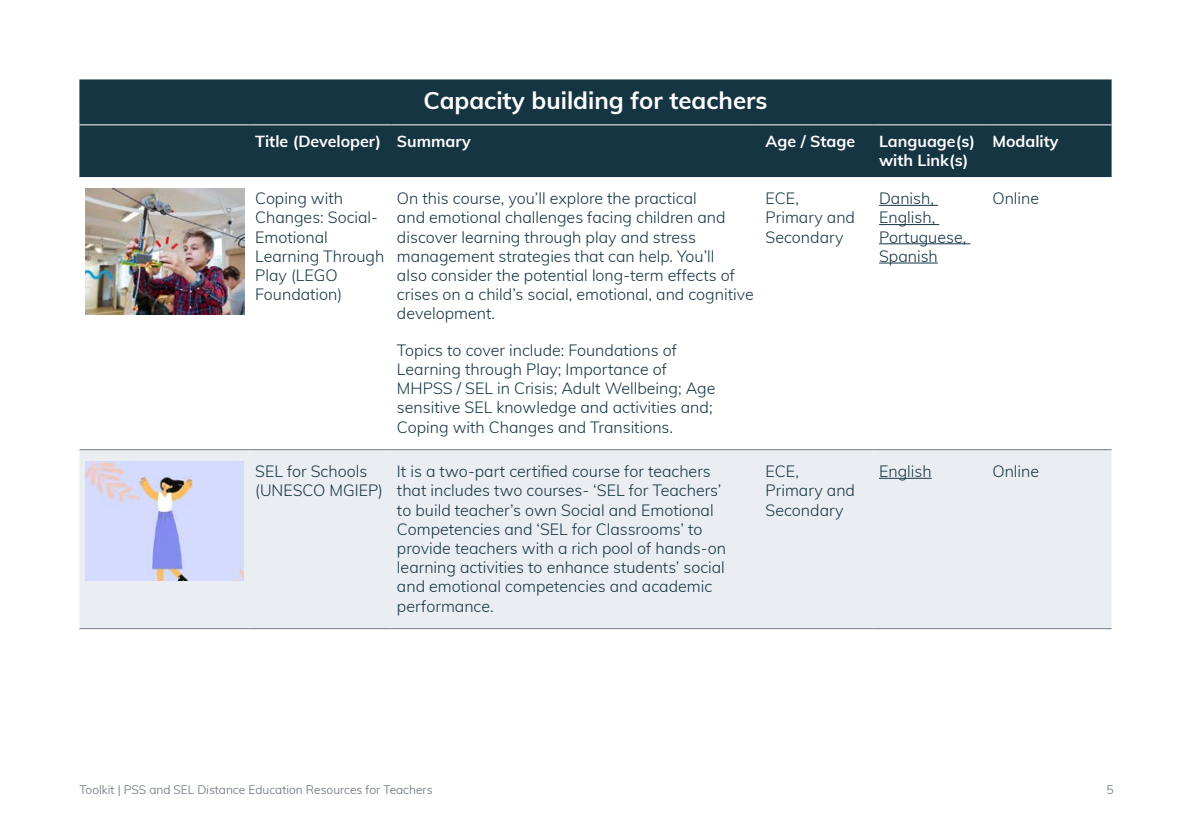
<style>
.page{position:relative;width:1191px;height:840px;background:#fff}
.page>*{position:absolute;margin:0;border:0;box-sizing:border-box;transform-origin:0 0}
.INEE_TITLE_LVL_1{font:700 24px "Muli";color:#fff}
.INEE_TABLE_PARAGRAPH{font:300 16px/19.2px "Muli";color:#163543}
.INEE_Paragraph{font:700 16px/19.2px "Muli";color:#fff}
.INEE_TABLE_HEADER{font:700 16px "Muli";color:#fff}
.t1{font:300 12px "Muli";color:#616b77}
</style>
<div class="page">
<div style="left:79px;top:79px;width:1032px;height:98px;background:#163543"></div>
<svg style="left:79px;top:177px;width:1032px;height:138px"></svg>
<div style="left:79px;top:450px;width:1032px;height:177px;background:#eaeef3"></div>
<hr style="left:79px;top:449px;width:170px;height:1px;background:#757d88">
<hr style="left:249px;top:449px;width:142px;height:1px;background:#757d88">
<hr style="left:391px;top:449px;width:369px;height:1px;background:#757d88">
<hr style="left:760px;top:449px;width:113px;height:1px;background:#757d88">
<hr style="left:873px;top:449px;width:113px;height:1px;background:#757d88">
<hr style="left:986px;top:449px;width:125px;height:1px;background:#757d88">
<hr style="left:79px;top:627px;width:170px;height:1px;background:#757d88">
<hr style="left:249px;top:627px;width:142px;height:1px;background:#757d88">
<hr style="left:391px;top:627px;width:369px;height:1px;background:#757d88">
<hr style="left:760px;top:627px;width:113px;height:1px;background:#757d88">
<hr style="left:873px;top:627px;width:113px;height:1px;background:#757d88">
<hr style="left:986px;top:627px;width:125px;height:1px;background:#757d88">
<hr style="left:79px;top:124px;width:170px;height:1px;background:#fff">
<hr style="left:249px;top:124px;width:142px;height:1px;background:#fff">
<hr style="left:391px;top:124px;width:369px;height:1px;background:#fff">
<hr style="left:760px;top:124px;width:113px;height:1px;background:#fff">
<hr style="left:873px;top:124px;width:113px;height:1px;background:#fff">
<hr style="left:986px;top:124px;width:125px;height:1px;background:#fff">
<img style="left:85px;top:188px;width:159px;height:126px">
<hr style="left:879px;top:205px;width:59px;height:1px;background:#163543">
<hr style="left:879px;top:224px;width:60px;height:1px;background:#163543">
<hr style="left:879px;top:243px;width:91px;height:1px;background:#163543">
<hr style="left:879px;top:262px;width:59px;height:1px;background:#163543">
<img style="left:85px;top:460px;width:159px;height:120px">
<hr style="left:879px;top:477px;width:52px;height:1px;background:#163543">
<p class="INEE_TITLE_LVL_1" style="left:423px;top:83px;width:345px">Capacity building for teachers</p>
<p class="INEE_TABLE_HEADER" style="left:255px;top:129px;width:127px">Title (Developer)</p>
<p class="INEE_Paragraph" style="left:397px;top:130px;width:75px">Summary</p>
<p class="INEE_Paragraph" style="left:765px;top:130px;width:91px">Age / Stage</p>
<p class="INEE_Paragraph" style="left:879px;top:130px;width:97px">Language(s) with Link(s)</p>
<p class="INEE_Paragraph" style="left:992px;top:130px;width:68px">Modality</p>
<p class="INEE_TABLE_PARAGRAPH" style="left:255px;top:188px;width:131px">Coping with<br>Changes: Social-<br>Emotional<br>Learning Through<br>Play (LEGO<br>Foundation)</p>
<p class="INEE_TABLE_PARAGRAPH" style="left:397px;top:188px;width:358px">On this course, you’ll explore the practical<br>and emotional challenges facing children and discover learning through play and stress management strategies that can help. You’ll<br>also consider the potential long-term effects of crises on a child’s social, emotional, and cognitive development.</p>
<p class="INEE_TABLE_PARAGRAPH" style="left:397px;top:339px;width:320px">Topics to cover include: Foundations of Learning through Play; Importance of MHPSS / SEL in Crisis; Adult Wellbeing; Age sensitive SEL knowledge and activities and; Coping with Changes and Transitions.</p>
<p class="INEE_TABLE_PARAGRAPH" style="left:765px;top:188px;width:91px">ECE,<br>Primary and<br>Secondary</p>
<p class="INEE_TABLE_PARAGRAPH" style="left:879px;top:188px;width:89px">Danish,<br>English,<br>Portuguese,<br>Spanish</p>
<p class="INEE_TABLE_PARAGRAPH" style="left:992px;top:188px;width:48px">Online</p>
<p class="INEE_TABLE_PARAGRAPH" style="left:255px;top:460px;width:129px">SEL for Schools (UNESCO MGIEP)</p>
<p class="INEE_TABLE_PARAGRAPH" style="left:397px;top:460px;width:330px">It is a two-part certified course for teachers that includes two courses- ‘SEL for Teachers’ to build teacher’s own Social and Emotional Competencies and ‘SEL for Classrooms’ to provide teachers with a rich pool of hands-on learning activities to enhance students’ social and emotional competencies and academic performance.</p>
<p class="INEE_TABLE_PARAGRAPH" style="left:765px;top:460px;width:91px">ECE,<br>Primary and<br>Secondary</p>
<p class="INEE_TABLE_PARAGRAPH" style="left:879px;top:460px;width:54px">English</p>
<p class="INEE_TABLE_PARAGRAPH" style="left:992px;top:460px;width:48px">Online</p>
<p class="t1" style="left:79px;top:780px;width:355px">Toolkit | PSS and SEL Distance Education Resources for Teachers</p>
<p class="t1" style="left:1106px;top:780px;width:9px">5</p>
</div>
